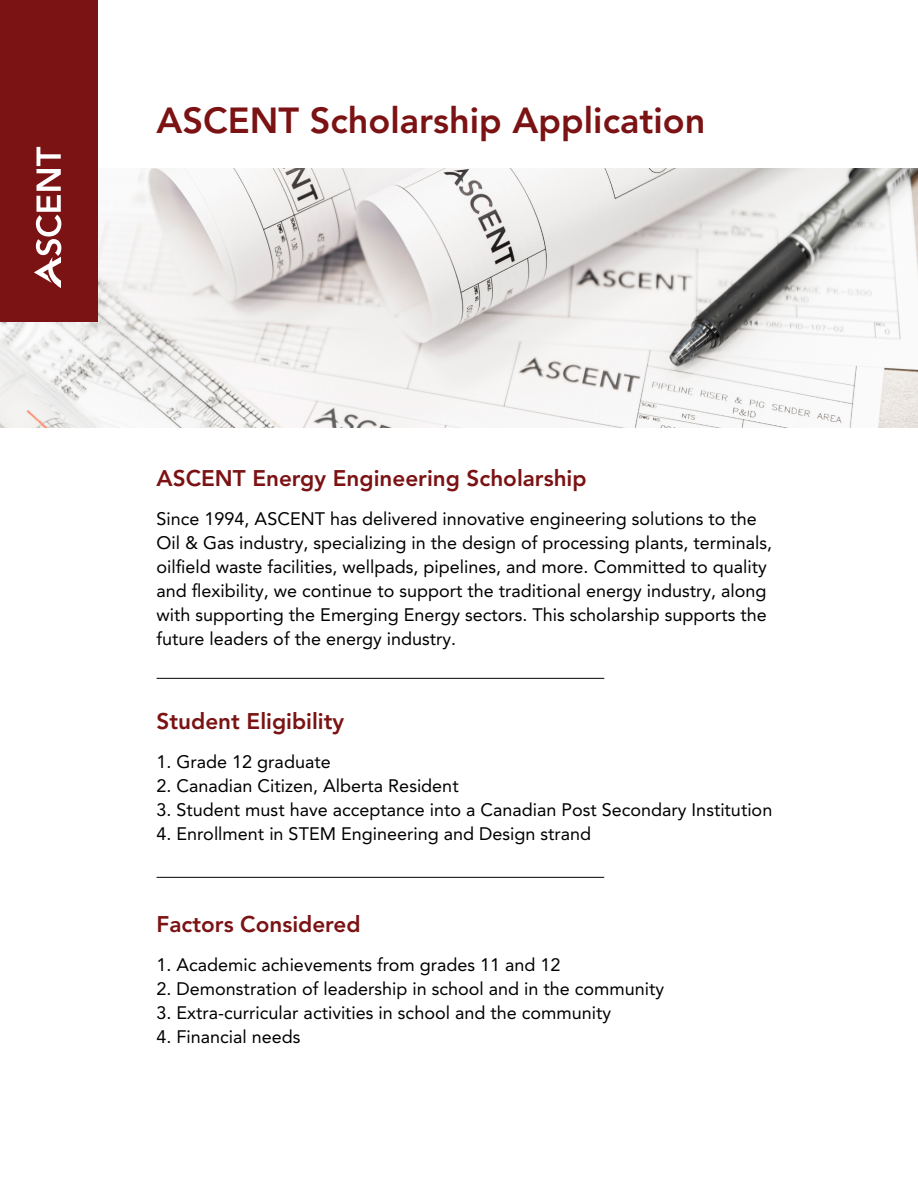
<style>
.page{position:relative;width:918px;height:1188px;background:#fff}
.page>*{position:absolute;margin:0;border:0;box-sizing:border-box;transform-origin:0 0}
.t1{font:800 36px "Avenir LT Pro";color:#7b1213}
.t2{font:800 22.5px "Avenir LT Pro";color:#7b1213}
.t3{font:18px/24px "Avenir LT Pro";color:#000}
</style>
<div class="page">
<img style="left:0;top:168px;width:918px;height:260px">
<hr style="left:157px;top:678px;width:447px;height:1px;background:#000">
<hr style="left:157px;top:877px;width:447px;height:1px;background:#000">
<div style="left:0;top:0;width:97px;height:322px;background:#7b1213"></div>
<svg style="left:34px;top:147px;width:27px;height:141px"></svg>
<h1 class="t1" style="left:157px;top:99px;width:550px">ASCENT Scholarship Application</h1>
<p class="t2" style="left:157px;top:465px;width:432px">ASCENT Energy Engineering Scholarship</p>
<p class="t3" style="left:157px;top:506px;width:617px">Since 1994, ASCENT has delivered innovative engineering solutions to the Oil &amp; Gas industry, specializing in the design of processing plants, terminals, oilfield waste facilities, wellpads, pipelines, and more. Committed to quality and flexibility, we continue to support the traditional energy industry, along with supporting the Emerging Energy sectors. This scholarship supports the future leaders of the energy industry.</p>
<p class="t2" style="left:157px;top:708px;width:189px">Student Eligibility</p>
<p class="t3" style="left:157px;top:750px;width:176px">1. Grade 12 graduate</p>
<p class="t3" style="left:157px;top:774px;width:304px">2. Canadian Citizen, Alberta Resident</p>
<p class="t3" style="left:157px;top:798px;width:617px">3. Student must have acceptance into a Canadian Post Secondary Institution</p>
<p class="t3" style="left:157px;top:822px;width:436px">4. Enrollment in STEM Engineering and Design strand</p>
<p class="t2" style="left:157px;top:911px;width:206px">Factors Considered</p>
<p class="t3" style="left:157px;top:952px;width:405px">1. Academic achievements from grades 11 and 12</p>
<p class="t3" style="left:157px;top:976px;width:509px">2. Demonstration of leadership in school and in the community</p>
<p class="t3" style="left:157px;top:1000px;width:456px">3. Extra-curricular activities in school and the community</p>
<p class="t3" style="left:157px;top:1024px;width:146px">4. Financial needs</p>
</div>
